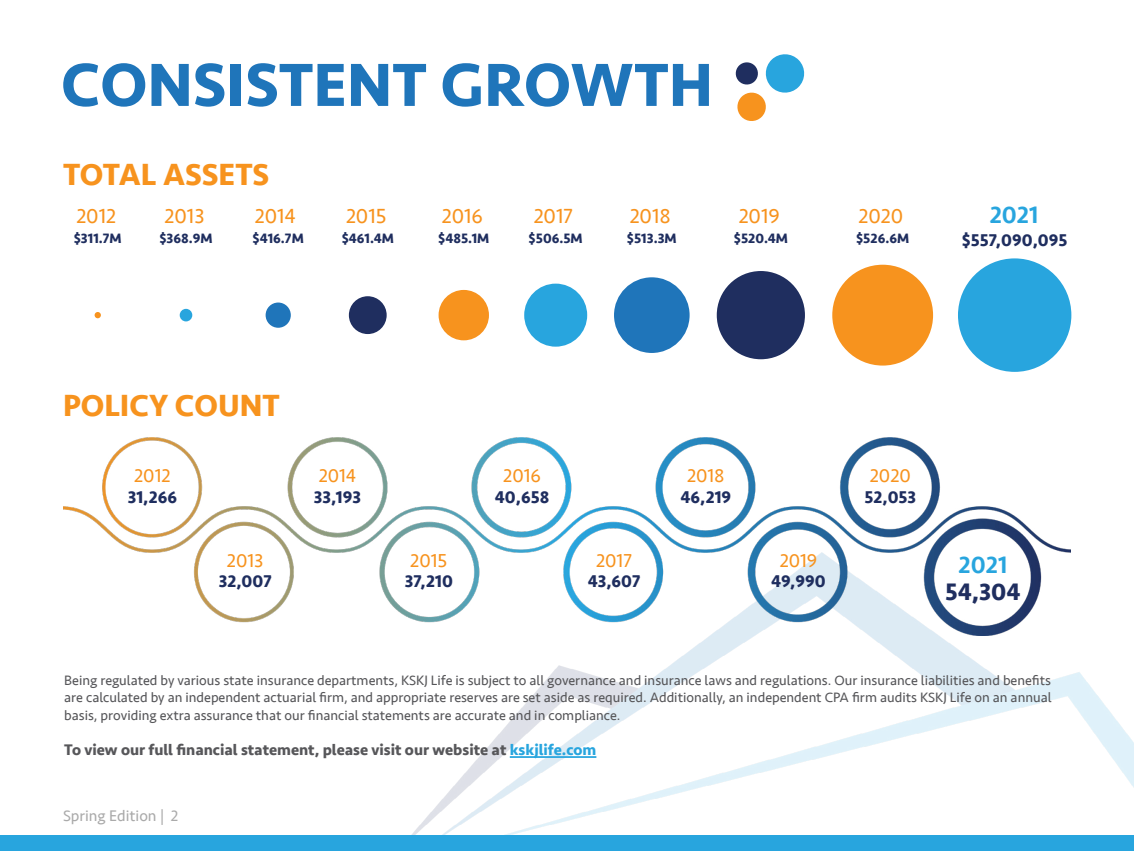
<style>
.page{position:relative;width:1134px;height:851px;background:#fff}
.page>*{position:absolute;margin:0;border:0;box-sizing:border-box;transform-origin:0 0}
.t1{font:700 63px "Seravek";color:#1f75ba}
.t2{font:700 31.5px "Seravek";color:#f7931e}
.t3{font:500 24.5px "Seravek";color:#28a5de}
.t4{font:700 24.5px "Seravek";color:#1f2e5f}
.t5{font:21px "Seravek";color:#f7931e}
.t6{font:19.25px "Seravek";color:#f7931e}
.t7{font:700 17.5px "Seravek";color:#1f2e5f}
.t8{font:700 15.75px "Seravek";color:#57575a}
.t9{font:15.75px "Seravek";color:#aaa}
.t10{font:14px/17.5px "Seravek";color:#565659;text-align:justify}
.t11{font:700 14px "Seravek";color:#1f2e5f}
.s1{color:#28a5de}
</style>
<div class="page">
<img style="left:411px;top:635px;width:723px;height:200px">
<div style="left:0;top:835px;width:1134px;height:15px;background:#28a5de"></div>
<img style="left:63px;top:437px;width:1008px;height:198px">
<svg style="left:95px;top:312px;width:6px;height:6px"></svg>
<div style="left:180px;top:309px;width:12px;height:12px;background:#28a5de;border-radius:50%"></div>
<div style="left:266px;top:302px;width:25px;height:26px;background:#1f75ba;border-radius:50%"></div>
<div style="left:349px;top:296px;width:38px;height:38px;background:#1f2e5f;border-radius:50%"></div>
<div style="left:439px;top:290px;width:50px;height:50px;background:#f7931e;border-radius:50%"></div>
<div style="left:524px;top:283px;width:63px;height:63px;background:#28a5de;border-radius:50%"></div>
<div style="left:614px;top:277px;width:76px;height:76px;background:#1f75ba;border-radius:50%"></div>
<div style="left:717px;top:271px;width:88px;height:88px;background:#1f2e5f;border-radius:50%"></div>
<div style="left:832px;top:265px;width:101px;height:100px;background:#f7931e;border-radius:50%"></div>
<div style="left:958px;top:258px;width:113px;height:114px;background:#28a5de;border-radius:50%"></div>
<hr style="left:510px;top:756px;width:86px;height:1px;background:#28a5de">
<svg style="left:735px;top:54px;width:70px;height:67px"></svg>
<h1 class="t1" style="left:61px;top:34px;width:653px">CONSISTENT GROWTH</h1>
<h2 class="t2" style="left:63px;top:149px;width:208px">TOTAL ASSETS</h2>
<h3 class="t5" style="left:76px;top:200px;width:41px">2012</h3>
<h3 class="t5" style="left:165px;top:200px;width:41px">2013</h3>
<h3 class="t5" style="left:255px;top:200px;width:42px">2014</h3>
<h3 class="t5" style="left:346px;top:200px;width:42px">2015</h3>
<h3 class="t5" style="left:442px;top:200px;width:43px">2016</h3>
<h3 class="t5" style="left:534px;top:200px;width:41px">2017</h3>
<h3 class="t5" style="left:630px;top:200px;width:43px">2018</h3>
<h3 class="t5" style="left:739px;top:200px;width:43px">2019</h3>
<h3 class="t5" style="left:859px;top:200px;width:46px">2020</h3>
<h3 class="t3" style="left:990px;top:199px;width:50px">2021</h3>
<p class="t11" style="left:74px;top:227px;width:49px">$311.7M</p>
<p class="t11" style="left:159px;top:227px;width:55px">$368.9M</p>
<p class="t11" style="left:253px;top:227px;width:53px">$416.7M</p>
<p class="t11" style="left:342px;top:227px;width:54px">$461.4M</p>
<p class="t11" style="left:438px;top:227px;width:53px">$485.1M</p>
<p class="t11" style="left:529px;top:227px;width:56px">$506.5M</p>
<p class="t11" style="left:627px;top:227px;width:51px">$513.3M</p>
<p class="t11" style="left:734px;top:227px;width:55px">$520.4M</p>
<p class="t11" style="left:856px;top:227px;width:55px">$526.6M</p>
<p class="t7" style="left:962px;top:226px;width:107px">$557,090,095</p>
<h2 class="t2" style="left:63px;top:381px;width:218px">POLICY COUNT</h2>
<h3 class="t6" style="left:134px;top:461px;width:38px">2012</h3>
<h3 class="t6" style="left:319px;top:461px;width:39px">2014</h3>
<h3 class="t6" style="left:503px;top:461px;width:39px">2016</h3>
<h3 class="t6" style="left:687px;top:461px;width:39px">2018</h3>
<h3 class="t6" style="left:870px;top:461px;width:43px">2020</h3>
<p class="t7" style="left:128px;top:483px;width:51px">31,266</p>
<p class="t7" style="left:314px;top:483px;width:49px">33,193</p>
<p class="t7" style="left:495px;top:483px;width:56px">40,658</p>
<p class="t7" style="left:680px;top:483px;width:52px">46,219</p>
<p class="t7" style="left:865px;top:483px;width:53px">52,053</p>
<h3 class="t6" style="left:227px;top:545px;width:38px">2013</h3>
<h3 class="t6" style="left:410px;top:545px;width:39px">2015</h3>
<h3 class="t6" style="left:596px;top:545px;width:38px">2017</h3>
<h3 class="t6" style="left:780px;top:545px;width:39px">2019</h3>
<h3 class="t3" style="left:959px;top:550px;width:50px">2021</h3>
<p class="t7" style="left:219px;top:567px;width:54px">32,007</p>
<p class="t7" style="left:405px;top:567px;width:50px">37,210</p>
<p class="t7" style="left:588px;top:567px;width:54px">43,607</p>
<p class="t7" style="left:771px;top:567px;width:56px">49,990</p>
<h3 class="t4" style="left:945px;top:572px;width:77px">54,304</h3>
<p class="t10" style="left:64px;top:671px;width:989px">Being regulated by various state insurance departments, KSKJ Life is subject to all governance and insurance laws and regulations. Our insurance liabilities and benefits are calculated by an independent actuarial firm, and appropriate reserves are set aside as required. Additionally, an independent CPA firm audits KSKJ Life on an annual basis, providing extra assurance that our financial statements are accurate and in compliance.</p>
<p class="t8" style="left:64px;top:737px;width:534px">To view our full financial statement, please visit our website at <span class="s1">kskjlife.com</span></p>
<p class="t9" style="left:63px;top:803px;width:117px">Spring Edition | 2</p>
</div>
